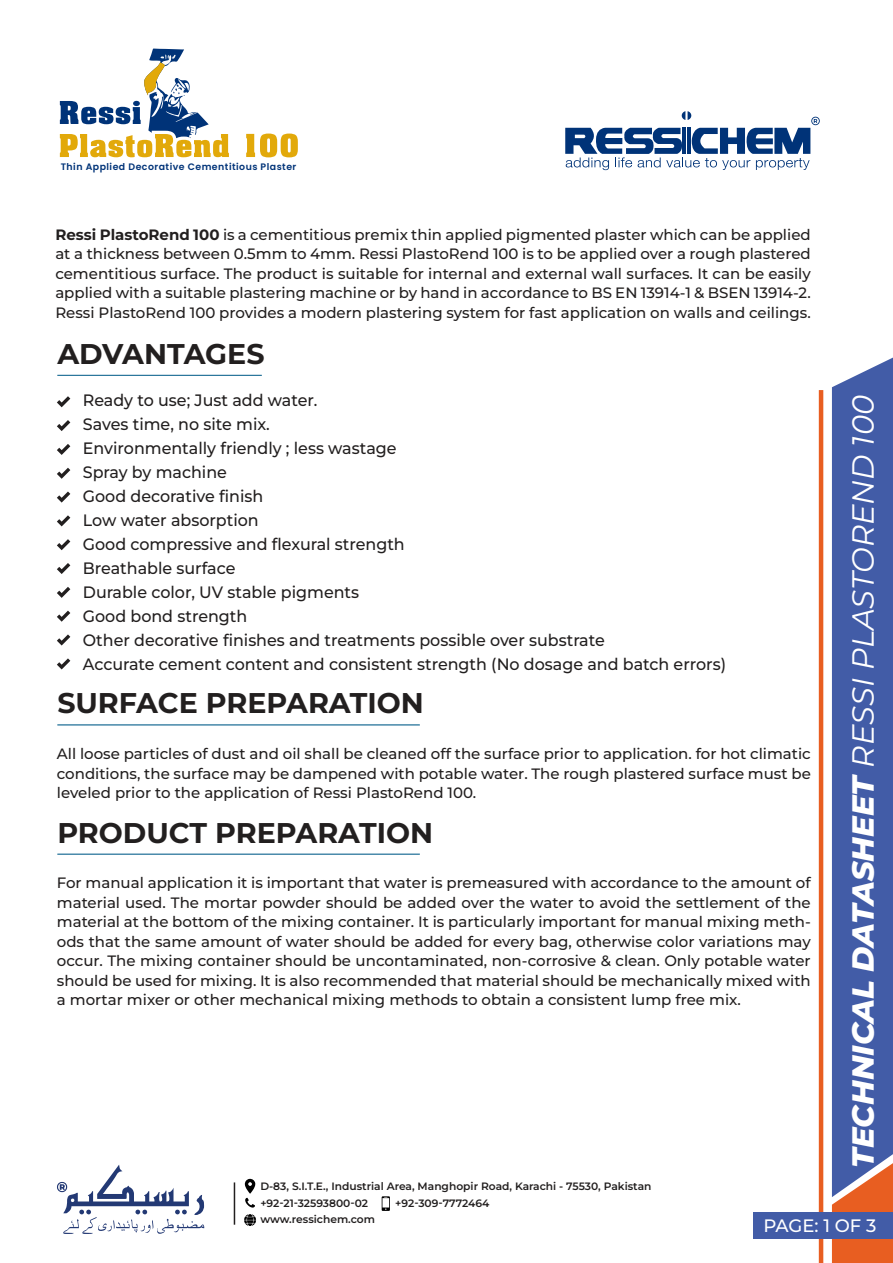
<style>
.page{position:relative;width:893px;height:1263px;background:#fff}
.page>*{position:absolute;margin:0;border:0;box-sizing:border-box;transform-origin:0 0}
.t1{font:italic 800 30.6px "Montserrat";color:#fff}
.t2{font:700 28.5px "Montserrat";color:#221f1f}
.t3{font:500 18px "Montserrat";letter-spacing:-.005em;color:#fff}
.t4{font:500 16.5px/24px "Montserrat";color:#221f1f;scale:.96 1}
.t5{font:500 15px/19.5px "Montserrat";color:#221f1f;text-align:justify}
.t6{font:600 10.65px/16.6px "Montserrat";color:#221f1f}
.t7{font:600 9.3px "Poppins";letter-spacing:.05em;color:#003378}
.s1{font-weight:700}
.s2{font-weight:400}
</style>
<div class="page">
<svg style="left:57px;top:396px;width:13px;height:11px"></svg>
<svg style="left:57px;top:420px;width:13px;height:11px"></svg>
<svg style="left:57px;top:444px;width:13px;height:11px"></svg>
<svg style="left:57px;top:468px;width:13px;height:11px"></svg>
<svg style="left:57px;top:515px;width:13px;height:11px"></svg>
<svg style="left:57px;top:539px;width:13px;height:11px"></svg>
<svg style="left:57px;top:563px;width:13px;height:11px"></svg>
<svg style="left:57px;top:587px;width:13px;height:11px"></svg>
<svg style="left:57px;top:611px;width:13px;height:11px"></svg>
<svg style="left:57px;top:634px;width:13px;height:11px"></svg>
<svg style="left:57px;top:658px;width:13px;height:11px"></svg>
<svg style="left:57px;top:491px;width:13px;height:12px"></svg>
<hr style="left:57px;top:375px;width:205px;height:1px;background:#065f8b">
<hr style="left:57px;top:725px;width:363px;height:1px;background:#065f8b">
<hr style="left:57px;top:854px;width:363px;height:1px;background:#065f8b">
<hr style="left:234px;top:1182px;width:1px;height:43px;background:#221f1f">
<svg style="left:244px;top:1214px;width:12px;height:12px"></svg>
<svg style="left:245px;top:1178px;width:10px;height:29px"></svg>
<div style="left:832px;top:1197px;width:61px;height:66px;background:#e85e21"></div>
<div style="left:832px;top:357px;width:61px;height:840px;background:#425ca7"></div>
<hr style="left:819px;top:390px;width:4px;height:873px;background:#e85e21">
<div style="left:753px;top:1212px;width:140px;height:26px;background:#425ca7"></div>
<svg style="left:382px;top:1196px;width:8px;height:15px"></svg>
<svg style="left:57px;top:1165px;width:147px;height:69px"></svg>
<svg style="left:565px;top:111px;width:255px;height:59px"></svg>
<hr style="left:683px;top:128px;width:3px;height:26px;background:#003378">
<hr style="left:688px;top:128px;width:3px;height:26px;background:#003378">
<svg style="left:59px;top:49px;width:170px;height:109px"></svg>
<svg style="left:246px;top:133px;width:52px;height:25px"></svg>
<p class="t7" style="left:61px;top:161px;width:237px">Thin Applied Decorative Cementitious Plaster</p>
<p class="t5" style="left:55px;top:224px;width:757px"><span class="s1">Ressi PlastoRend 100</span> is a cementitious premix thin applied pigmented plaster which can be applied at a thickness between 0.5mm to 4mm. Ressi PlastoRend 100 is to be applied over a rough plastered cementitious surface. The product is suitable for internal and external wall surfaces. It can be easily applied with a suitable plastering machine or by hand in accordance to BS EN 13914-1 &amp; BSEN 13914-2.<br>Ressi PlastoRend 100 provides a modern plastering system for fast application on walls and ceilings.</p>
<h2 class="t2" style="left:57px;top:333px;width:209px">ADVANTAGES</h2>
<p class="t4" style="left:83px;top:387px;width:671px">Ready to use; Just add water.<br>Saves time, no site mix.<br>Environmentally friendly ; less wastage<br>Spray by machine<br>Good decorative finish<br>Low water absorption<br>Good compressive and flexural strength<br>Breathable surface<br>Durable color, UV stable pigments<br>Good bond strength<br>Other decorative finishes and treatments possible over substrate<br>Accurate cement content and consistent strength (No dosage and batch errors)</p>
<h2 class="t2" style="left:57px;top:683px;width:368px">SURFACE PREPARATION</h2>
<p class="t5" style="left:57px;top:743px;width:755px">All loose particles of dust and oil shall be cleaned off the surface prior to application. for hot climatic conditions, the surface may be dampened with potable water. The rough plastered surface must be leveled prior to the application of Ressi PlastoRend 100.</p>
<h2 class="t2" style="left:57px;top:812px;width:377px">PRODUCT PREPARATION</h2>
<p class="t5" style="left:57px;top:873px;width:755px">For manual application it is important that water is premeasured with accordance to the amount of material used. The mortar powder should be added over the water to avoid the settlement of the material at the bottom of the mixing container. It is particularly important for manual mixing meth&shy;ods that the same amount of water should be added for every bag, otherwise color variations may occur. The mixing container should be uncontaminated, non-corrosive &amp; clean. Only potable water should be used for mixing. It is also recommended that material should be mechanically mixed with a mortar mixer or other mechanical mixing methods to obtain a consistent lump free mix.</p>
<h1 class="t1" style="left:841px;top:1167px;width:774px;rotate:-90deg">TECHNICAL DATASHEET <span class="s2">RESSI PLASTOREND 100</span></h1>
<p class="t6" style="left:260px;top:1177px;width:393px">D-83, S.I.T.E., Industrial Area, Manghopir Road, Karachi - 75530, Pakistan +92-21-32593800-02<br>www.ressichem.com</p>
<p class="t6" style="left:395px;top:1194px;width:96px">+92-309-7772464</p>
<p class="t3" style="left:763px;top:1213px;width:115px">PAGE: 1 OF 3</p>
</div>
